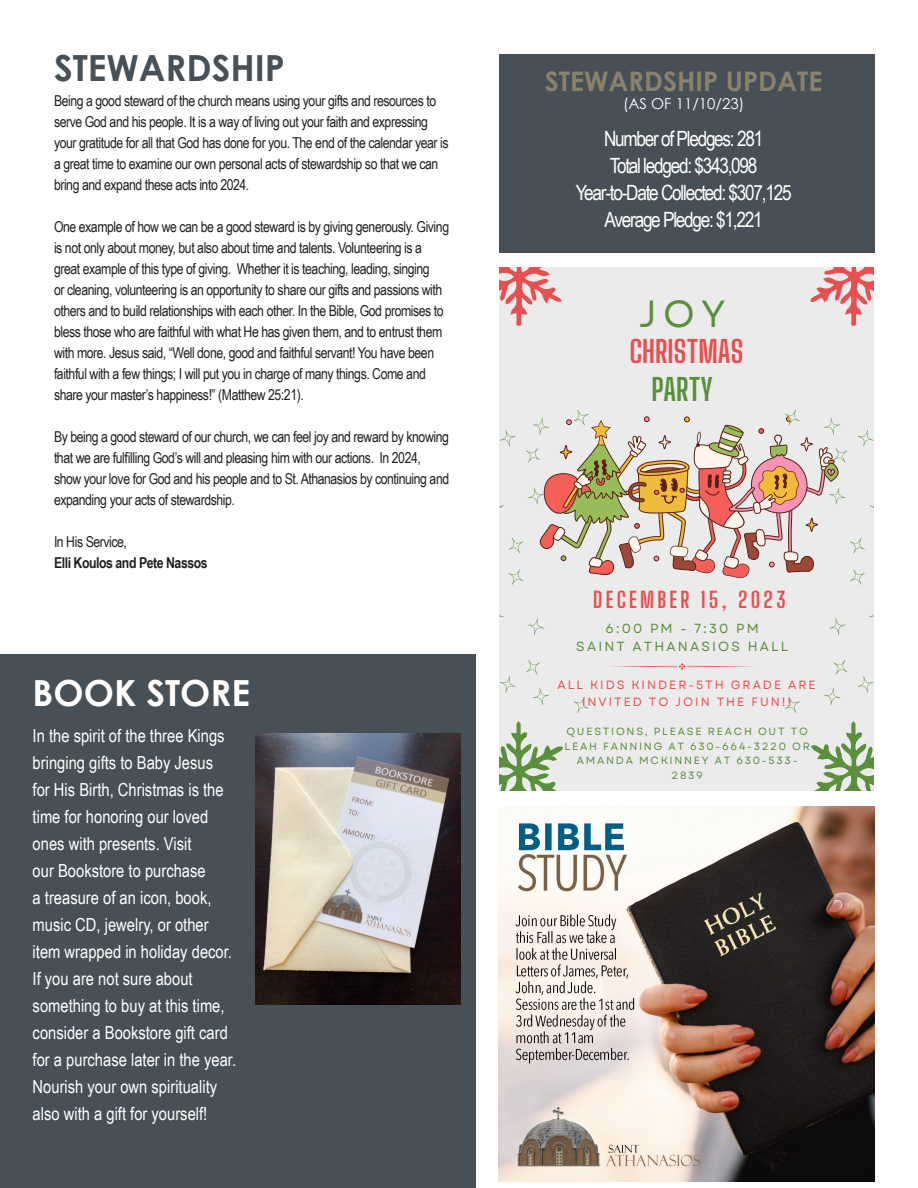
<style>
.page{position:relative;width:918px;height:1188px;background:#fff}
.page>*{position:absolute;margin:0;border:0;box-sizing:border-box;transform-origin:0 0}
.t1{font:37.8px "Garet";color:#5a8f3c}
.t2{font:700 36px "Century Gothic";color:#465056}
.t3{font:700 36px "Century Gothic";color:#fff}
.t4{font:700 30.15px/37.8px "Big Shoulders Display";color:#e65050;text-align:center}
.t5{font:700 27px "Century Gothic";color:#89826d}
.t6{font:700 21.75px "Big Shoulders Display";letter-spacing:.15em;color:#e65050}
.t7{font:21px "Arial Narrow";letter-spacing:-.06em;color:#fff}
.t8{font:18px/27px "Arial Narrow";color:#fff}
.t9{font:15px/21px "Arial Narrow";letter-spacing:-.03em;color:#231f20}
.t10{font:700 15px "Arial Narrow";letter-spacing:-.03em;color:#231f20}
.t11{font:15px "Century Gothic";color:#fff}
.t12{font:13.2px/18.3px "Garet";letter-spacing:.165em;color:#5a8f3c;text-align:center}
.t13{font:12px/16.6px "Garet";letter-spacing:.165em;color:#e65050;text-align:center}
.t14{font:10.5px/14.5px "Garet";letter-spacing:.165em;color:#5a8f3c;text-align:center}
.s1{color:#5a8f3c}
</style>
<div class="page">
<div style="left:500px;top:267px;width:374px;height:524px;background:#ebebeb"></div>
<svg style="left:611px;top:663px;width:142px;height:7px"></svg>
<svg style="left:500px;top:721px;width:63px;height:70px"></svg>
<svg style="left:500px;top:267px;width:62px;height:59px"></svg>
<svg style="left:811px;top:721px;width:63px;height:70px"></svg>
<svg style="left:810px;top:267px;width:64px;height:59px"></svg>
<svg style="left:533px;top:688px;width:16px;height:17px"></svg>
<svg style="left:573px;top:697px;width:15px;height:16px"></svg>
<svg style="left:528px;top:618px;width:16px;height:17px"></svg>
<svg style="left:526px;top:660px;width:14px;height:15px"></svg>
<svg style="left:500px;top:676px;width:16px;height:17px"></svg>
<svg style="left:824px;top:688px;width:16px;height:17px"></svg>
<svg style="left:785px;top:697px;width:15px;height:16px"></svg>
<svg style="left:829px;top:618px;width:17px;height:17px"></svg>
<svg style="left:834px;top:660px;width:13px;height:15px"></svg>
<svg style="left:858px;top:676px;width:16px;height:17px"></svg>
<svg style="left:500px;top:410px;width:374px;height:175px"></svg>
<div style="left:0;top:654px;width:476px;height:534px;background:#465056"></div>
<img style="left:256px;top:734px;width:204px;height:271px">
<div style="left:500px;top:54px;width:375px;height:199px;background:#465056"></div>
<img style="left:498px;top:806px;width:376px;height:375px">
<p class="t2" style="left:54px;top:41px;width:233px">STEWARDSHIP</p>
<p class="t9" style="left:54px;top:90px;width:396px">Being a good steward of the church means using your gifts and resources to serve God and his people. It is a way of living out your faith and expressing your gratitude for all that God has done for you. The end of the calendar year is a great time to examine our own personal acts of stewardship so that we can bring and expand these acts into 2024.</p>
<p class="t9" style="left:54px;top:216px;width:397px">One example of how we can be a good steward is by giving generously. Giving is not only about money, but also about time and talents. Volunteering is a great example of this type of giving. Whether it is teaching, leading, singing<br>or cleaning, volunteering is an opportunity to share our gifts and passions with others and to build relationships with each other. In the Bible, God promises to bless those who are faithful with what He has given them, and to entrust them with more. Jesus said, “Well done, good and faithful servant! You have been faithful with a few things; I will put you in charge of many things. Come and share your master’s happiness!” (Matthew 25:21).</p>
<p class="t9" style="left:54px;top:426px;width:397px">By being a good steward of our church, we can feel joy and reward by knowing that we are fulfilling God’s will and pleasing him with our actions. In 2024, show your love for God and his people and to St. Athanasios by continuing and expanding your acts of stewardship.</p>
<p class="t9" style="left:54px;top:531px;width:74px">In His Service,</p>
<p class="t10" style="left:54px;top:552px;width:155px">Elli Koulos and Pete Nassos</p>
<p class="t3" style="left:33px;top:665px;width:219px">BOOK STORE</p>
<p class="t8" style="left:33px;top:722px;width:205px">In the spirit of the three Kings bringing gifts to Baby Jesus<br>for His Birth, Christmas is the time for honoring our loved ones with presents. Visit<br>our Bookstore to purchase<br>a treasure of an icon, book, music CD, jewelry, or other item wrapped in holiday decor.<br>If you are not sure about something to buy at this time, consider a Bookstore gift card for a purchase later in the year.<br>Nourish your own spirituality also with a gift for yourself!</p>
<p class="t5" style="left:545px;top:61px;width:279px">STEWARDSHIP UPDATE</p>
<p class="t11" style="left:623px;top:93px;width:123px">(AS OF 11/10/23)</p>
<p class="t7" style="left:604px;top:123px;width:161px">Number of Pledges: 281</p>
<p class="t7" style="left:610px;top:150px;width:149px">Total ledged: $343,098</p>
<p class="t7" style="left:576px;top:177px;width:217px">Year-to-Date Collected: $307,125</p>
<p class="t7" style="left:605px;top:204px;width:160px">Average Pledge: $1,221</p>
<p class="t1" style="left:639px;top:291px;width:88px">JOY</p>
<p class="t4" style="left:629px;top:333px;width:116px">CHRISTMAS<br><span class="s1">PARTY</span></p>
<p class="t6" style="left:593px;top:584px;width:194px">DECEMBER 15, 2023</p>
<p class="t12" style="left:576px;top:619px;width:213px">6:00 PM - 7:30 PM<br>SAINT ATHANASIOS HALL</p>
<p class="t13" style="left:557px;top:677px;width:260px">ALL KIDS KINDER-5TH GRADE ARE<br>INVITED TO JOIN THE FUN!!</p>
<p class="t14" style="left:565px;top:725px;width:247px">QUESTIONS, PLEASE REACH OUT TO<br>LEAH FANNING AT 630-664-3220 OR<br>AMANDA MCKINNEY AT 630-533-<br>2839</p>
</div>
